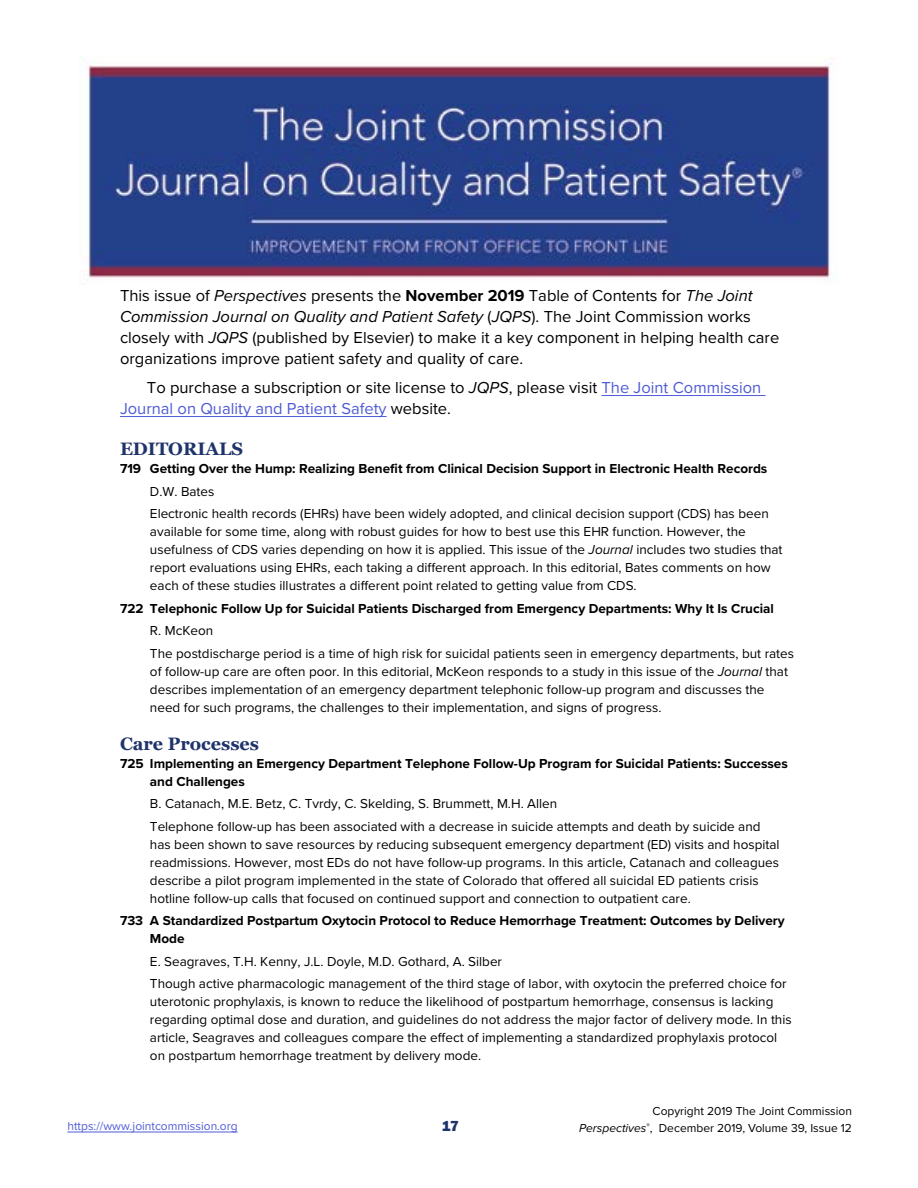
<style>
.page{position:relative;width:918px;height:1188px;background:#fff}
.page>*{position:absolute;margin:0;border:0;box-sizing:border-box;transform-origin:0 0}
.t1{font:700 18px "Georgia";color:#1f336b}
.t2{font:16.5px/21px "Proxima Nova";color:#000}
.t3{font:800 15px "Franklin Gothic";color:#1f336b}
.t4{font:13.5px/18px "Proxima Nova";color:#000}
.t5{font:700 13.5px/18px "Proxima Nova";color:#000}
.t6{font:12px/16.5px "Proxima Nova";color:#000;text-align:right}
.t7{font:12px "Proxima Nova";color:#4f5cd6}
.s1{font-style:italic}
.s2{font-weight:700}
.s3{color:#4f5cd6}
</style>
<div class="page">
<hr style="left:68px;top:1132px;width:170px;height:1px;background:#4f5cd6">
<hr style="left:602px;top:395px;width:164px;height:1px;background:#4f5cd6">
<hr style="left:120px;top:416px;width:267px;height:1px;background:#4f5cd6">
<img style="left:87px;top:57px;width:744px;height:224px">
<p class="t2" style="left:120px;top:285px;width:661px">This issue of <span class="s1">Perspectives</span> presents the <span class="s2">November 2019</span> Table of Contents for <span class="s1">The Joint Commission Journal on Quality and Patient Safety</span> (<span class="s1">JQPS</span>). The Joint Commission works closely with <span class="s1">JQPS</span> (published by Elsevier) to make it a key component in helping health care organizations improve patient safety and quality of care.</p>
<p class="t2" style="left:120px;top:376px;width:643px;text-indent:27px">To purchase a subscription or site license to <span class="s1">JQPS</span>, please visit <span class="s3">The Joint Commission<br>Journal on Quality and Patient Safety</span> website.</p>
<h1 class="t1" style="left:120px;top:437px;width:125px">EDITORIALS</h1>
<p class="t5" style="left:120px;top:459px;width:649px">719 Getting Over the Hump: Realizing Benefit from Clinical Decision Support in Electronic Health Records</p>
<p class="t4" style="left:150px;top:479px;width:620px;line-height:22.5px">D.W. Bates<br>Electronic health records (EHRs) have been widely adopted, and clinical decision support (CDS) has been</p>
<p class="t4" style="left:150px;top:522px;width:634px">available for some time, along with robust guides for how to best use this EHR function. However, the usefulness of CDS varies depending on how it is applied. This issue of the <span class="s1">Journal</span> includes two studies that report evaluations using EHRs, each taking a different approach. In this editorial, Bates comments on how each of these studies illustrates a different point related to getting value from CDS.</p>
<p class="t5" style="left:120px;top:599px;width:655px">722 Telephonic Follow Up for Suicidal Patients Discharged from Emergency Departments: Why It Is Crucial</p>
<p class="t4" style="left:150px;top:619px;width:646px;line-height:22.5px">R. McKeon<br>The postdischarge period is a time of high risk for suicidal patients seen in emergency departments, but rates</p>
<p class="t4" style="left:150px;top:662px;width:640px">of follow-up care are often poor. In this editorial, McKeon responds to a study in this issue of the <span class="s1">Journal</span> that describes implementation of an emergency department telephonic follow-up program and discusses the need for such programs, the challenges to their implementation, and signs of progress.</p>
<h1 class="t1" style="left:120px;top:732px;width:141px">Care Processes</h1>
<p class="t5" style="left:150px;top:754px;width:639px;text-indent:-30px">725 Implementing an Emergency Department Telephone Follow-Up Program for Suicidal Patients: Successes and Challenges</p>
<p class="t4" style="left:150px;top:792px;width:612px;line-height:22.5px">B. Catanach, M.E. Betz, C. Tvrdy, C. Skelding, S. Brummett, M.H. Allen<br>Telephone follow-up has been associated with a decrease in suicide attempts and death by suicide and</p>
<p class="t4" style="left:150px;top:835px;width:631px">has been shown to save resources by reducing subsequent emergency department (ED) visits and hospital readmissions. However, most EDs do not have follow-up programs. In this article, Catanach and colleagues describe a pilot program implemented in the state of Colorado that offered all suicidal ED patients crisis hotline follow-up calls that focused on continued support and connection to outpatient care.</p>
<p class="t5" style="left:150px;top:912px;width:636px;text-indent:-30px">733 A Standardized Postpartum Oxytocin Protocol to Reduce Hemorrhage Treatment: Outcomes by Delivery<br>Mode</p>
<p class="t4" style="left:150px;top:950px;width:638px;line-height:22.5px">E. Seagraves, T.H. Kenny, J.L. Doyle, M.D. Gothard, A. Silber<br>Though active pharmacologic management of the third stage of labor, with oxytocin the preferred choice for</p>
<p class="t4" style="left:150px;top:992px;width:643px">uterotonic prophylaxis, is known to reduce the likelihood of postpartum hemorrhage, consensus is lacking regarding optimal dose and duration, and guidelines do not address the major factor of delivery mode. In this article, Seagraves and colleagues compare the effect of implementing a standardized prophylaxis protocol on postpartum hemorrhage treatment by delivery mode.</p>
<p class="t7" style="left:68px;top:1117px;width:172px">https://www.jointcommission.org</p>
<p class="t3" style="left:442px;top:1116px;width:18px">17</p>
<p class="t6" style="left:579px;top:1102px;width:274px">Copyright 2019 The Joint Commission<br><span class="s1">Perspectives</span><sup>®</sup>, December 2019, Volume 39, Issue 12</p>
</div>
